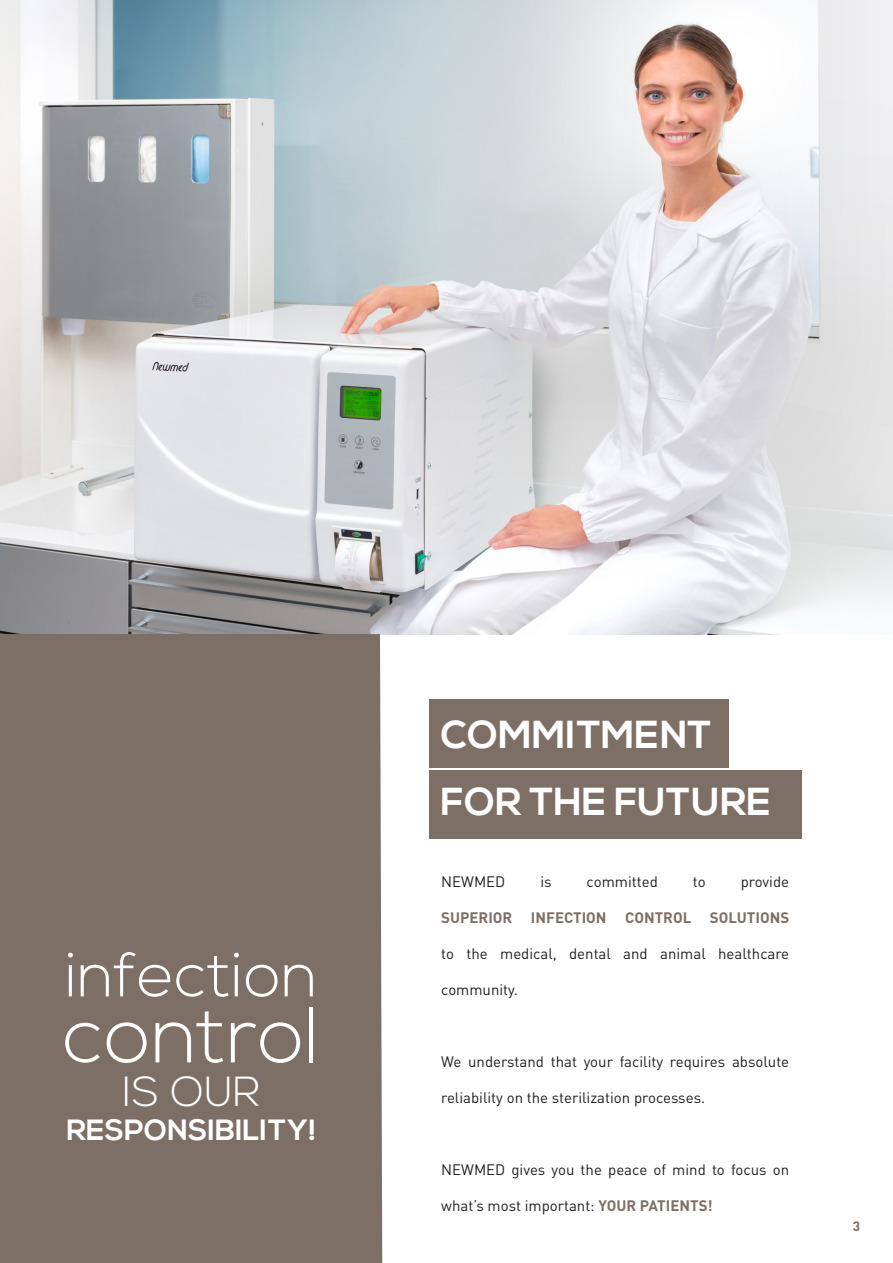
<style>
.page{position:relative;width:893px;height:1263px;background:#fff}
.page>*{position:absolute;margin:0;border:0;box-sizing:border-box;transform-origin:0 0}
.t1{font:300 79.5px "Nexa";color:#fff}
.t2{font:300 63px "Nexa";color:#fff}
.t3{font:300 42px "Nexa";color:#fff}
.t4{font:700 39px/67.5px "Nexa";color:#fff}
.t5{font:700 29.25px "Nexa";color:#fff}
.t6{font:15px "DIN";color:#231f20}
.t7{font:700 15px "DIN";color:#7d6e66}
.t8{font:700 13.5px "DIN";color:#7d6e66}
.s1{font-weight:700;color:#7d6e66}
</style>
<div class="page">
<div style="left:429px;top:699px;width:300px;height:68px;background:#7d6e66"></div>
<div style="left:429px;top:771px;width:372px;height:68px;background:#7d6e66"></div>
<img style="left:0;top:0;width:893px;height:634px">
<div style="left:0;top:634px;width:382px;height:629px;background:#7d6e66"></div>
<p class="t2" style="left:65px;top:938px;width:254px">infection</p>
<p class="t1" style="left:63px;top:989px;width:258px">control</p>
<p class="t3" style="left:123px;top:1067px;width:139px">IS OUR</p>
<p class="t5" style="left:66px;top:1113px;width:251px">RESPONSIBILITY!</p>
<p class="t4" style="left:440px;top:702px;width:332px">COMMITMENT<br>FOR THE FUTURE</p>
<p class="t6" style="left:441px;top:872px;width:66px">NEWMED</p>
<p class="t6" style="left:540px;top:872px;width:13px">is</p>
<p class="t6" style="left:587px;top:872px;width:73px">committed</p>
<p class="t6" style="left:693px;top:872px;width:14px">to</p>
<p class="t6" style="left:741px;top:872px;width:50px">provide</p>
<p class="t7" style="left:441px;top:907px;width:349px">SUPERIOR INFECTION CONTROL SOLUTIONS</p>
<p class="t6" style="left:441px;top:944px;width:349px">to the medical, dental and animal healthcare</p>
<p class="t6" style="left:441px;top:980px;width:78px">community.</p>
<p class="t6" style="left:441px;top:1052px;width:349px">We understand that your facility requires absolute</p>
<p class="t6" style="left:441px;top:1088px;width:265px">reliability on the sterilization processes.</p>
<p class="t6" style="left:441px;top:1160px;width:349px">NEWMED gives you the peace of mind to focus on</p>
<p class="t6" style="left:441px;top:1196px;width:273px">what’s most important: <span class="s1">YOUR PATIENTS!</span></p>
<p class="t8" style="left:853px;top:1218px;width:9px">3</p>
</div>
